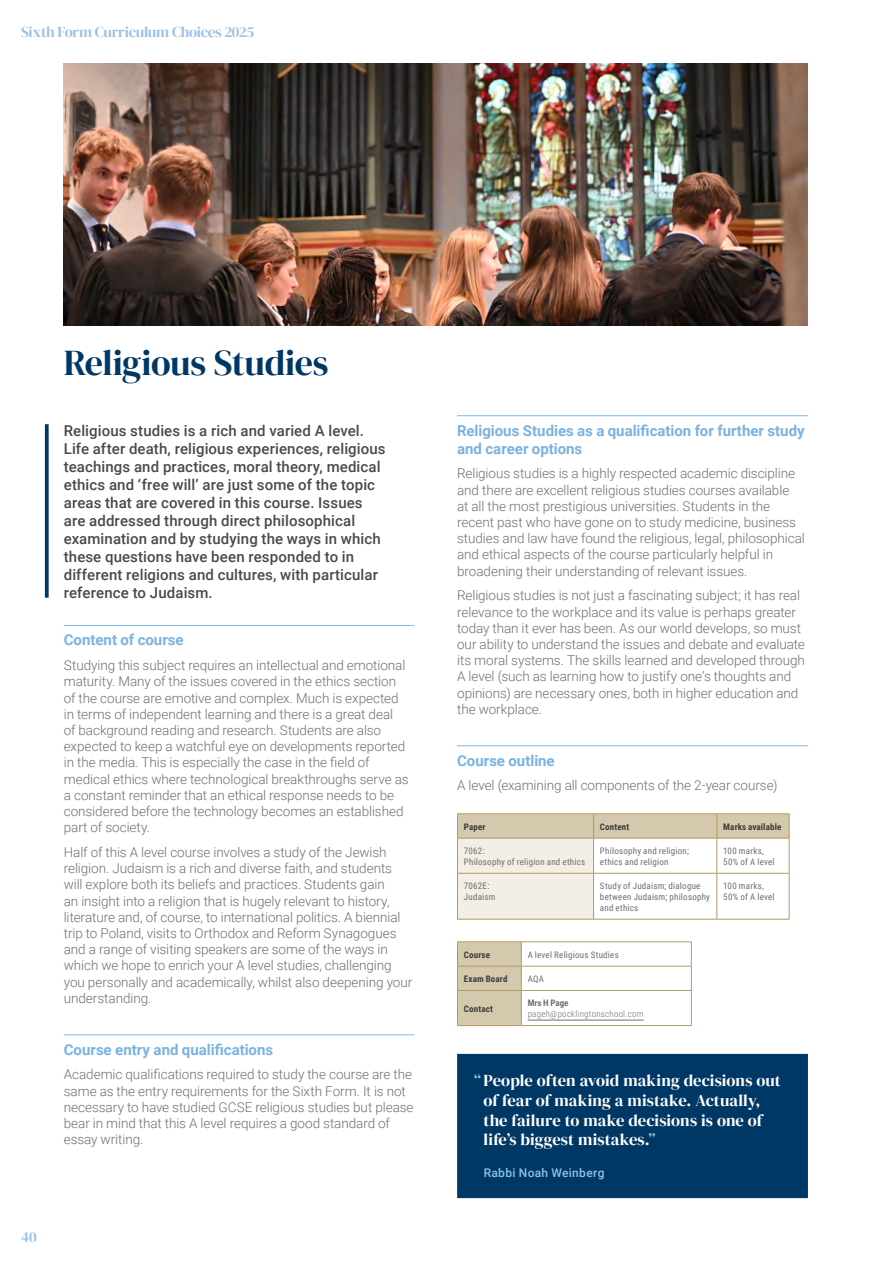
<style>
.page{position:relative;width:893px;height:1263px;background:#fff}
.page>*{position:absolute;margin:0;border:0;box-sizing:border-box;transform-origin:0 0}
.t1{font:36px "DM Serif Display";letter-spacing:-.01em;color:#003865}
.t2{font:16.5px/19.8px "DM Serif Display";color:#fff}
.t3{font:500 15px/18px "Roboto";letter-spacing:.005em;color:#4a4a49}
.t4{font:700 15px/18px "Roboto";color:#7ab2e1}
.t5{font:15px "DM Serif Display";letter-spacing:-.025em;color:#99c1e8}
.t6{font:300 13.5px/16.2px "Roboto";letter-spacing:-.005em;color:#706f6f}
.t7{font:500 12px "Roboto";letter-spacing:.03em;color:#89c2eb}
.t8{font:9px/10.8px "Roboto Condensed";letter-spacing:.025em;color:#706f6f}
.t9{font:700 9px "Roboto Condensed";letter-spacing:.02em;color:#3c3c3b}
.t10{font:300 9px "Roboto Condensed";letter-spacing:.025em;color:#706f6f}
.t11{font:700 9px "Roboto Condensed";color:#706f6f}
.s1{color:#89c2eb}
</style>
<div class="page">
<svg style="left:45px;top:424px;width:4px;height:174px"></svg>
<hr style="left:64px;top:625px;width:351px;height:1px;background:#89c2eb">
<hr style="left:64px;top:1034px;width:351px;height:1px;background:#89c2eb">
<hr style="left:457px;top:415px;width:351px;height:1px;background:#89c2eb">
<hr style="left:457px;top:745px;width:351px;height:1px;background:#89c2eb">
<hr style="left:457px;top:919px;width:137px;height:1px;background:#ae9a64">
<hr style="left:594px;top:919px;width:123px;height:1px;background:#ae9a64">
<hr style="left:717px;top:919px;width:72px;height:1px;background:#ae9a64">
<hr style="left:457px;top:813px;width:137px;height:1px;background:#ae9a64">
<hr style="left:594px;top:813px;width:123px;height:1px;background:#ae9a64">
<hr style="left:717px;top:813px;width:72px;height:1px;background:#ae9a64">
<svg style="left:457px;top:814px;width:333px;height:105px"></svg>
<hr style="left:457px;top:873px;width:137px;height:1px;background:#ae9a64">
<hr style="left:594px;top:873px;width:123px;height:1px;background:#ae9a64">
<hr style="left:717px;top:873px;width:72px;height:1px;background:#ae9a64">
<hr style="left:594px;top:838px;width:123px;height:1px;background:#ae9a64">
<hr style="left:717px;top:838px;width:72px;height:1px;background:#ae9a64">
<hr style="left:789px;top:838px;width:1px;height:35px;background:#ae9a64">
<hr style="left:789px;top:874px;width:1px;height:45px;background:#ae9a64">
<hr style="left:457px;top:838px;width:137px;height:1px;background:#ae9a64">
<hr style="left:457px;top:838px;width:1px;height:35px;background:#ae9a64">
<hr style="left:593px;top:838px;width:1px;height:35px;background:#ae9a64">
<hr style="left:457px;top:874px;width:1px;height:45px;background:#ae9a64">
<hr style="left:593px;top:874px;width:1px;height:45px;background:#ae9a64">
<hr style="left:521px;top:966px;width:171px;height:1px;background:#ae9a64">
<hr style="left:521px;top:990px;width:171px;height:1px;background:#ae9a64">
<hr style="left:521px;top:941px;width:171px;height:1px;background:#ae9a64">
<svg style="left:691px;top:942px;width:1px;height:48px"></svg>
<hr style="left:691px;top:991px;width:1px;height:34px;background:#ae9a64">
<hr style="left:521px;top:1025px;width:171px;height:1px;background:#ae9a64">
<hr style="left:457px;top:941px;width:64px;height:1px;background:#ae9a64">
<svg style="left:457px;top:942px;width:65px;height:83px;background:#d3c6a9"></svg>
<hr style="left:457px;top:991px;width:1px;height:34px;background:#ae9a64">
<hr style="left:521px;top:991px;width:1px;height:34px;background:#ae9a64">
<hr style="left:457px;top:1025px;width:64px;height:1px;background:#ae9a64">
<hr style="left:528px;top:1020px;width:116px;height:1px;background:#706f6f">
<div style="left:457px;top:1054px;width:351px;height:144px;background:#003865"></div>
<img style="left:64px;top:64px;width:744px;height:261px">
<p class="t5" style="left:21px;top:23px;width:234px">Sixth Form Curriculum Choices 2025</p>
<h1 class="t1" style="left:64px;top:342px;width:266px">Religious Studies</h1>
<p class="t3" style="left:64px;top:421px;width:323px">Religious studies is a rich and varied A level.<br>Life after death, religious experiences, religious teachings and practices, moral theory, medical ethics and ‘free will’ are just some of the topic areas that are covered in this course. Issues are addressed through direct philosophical examination and by studying the ways in which these questions have been responded to in different religions and cultures, with particular reference to Judaism.</p>
<p class="t4" style="left:64px;top:630px;width:121px">Content of course</p>
<p class="t6" style="left:64px;top:657px;width:346px">Studying this subject requires an intellectual and emotional maturity. Many of the issues covered in the ethics section of the course are emotive and complex. Much is expected in terms of independent learning and there is a great deal<br>of background reading and research. Students are also expected to keep a watchful eye on developments reported in the media. This is especially the case in the field of medical ethics where technological breakthroughs serve as a constant reminder that an ethical response needs to be considered before the technology becomes an established part of society.</p>
<p class="t6" style="left:64px;top:843px;width:350px">Half of this A level course involves a study of the Jewish religion. Judaism is a rich and diverse faith, and students will explore both its beliefs and practices. Students gain<br>an insight into a religion that is hugely relevant to history, literature and, of course, to international politics. A biennial trip to Poland, visits to Orthodox and Reform Synagogues and a range of visiting speakers are some of the ways in which we hope to enrich your A level studies, challenging you personally and academically, whilst also deepening your understanding.</p>
<p class="t4" style="left:64px;top:1040px;width:211px">Course entry and qualifications</p>
<p class="t6" style="left:64px;top:1066px;width:351px">Academic qualifications required to study the course are the same as the entry requirements for the Sixth Form. It is not necessary to have studied GCSE religious studies but please bear in mind that this A level requires a good standard of essay writing.</p>
<p class="t5" style="left:21px;top:1228px;width:17px">40</p>
<p class="t4" style="left:457px;top:421px;width:349px">Religious Studies as a qualification for further study and career options</p>
<p class="t6" style="left:457px;top:465px;width:349px">Religious studies is a highly respected academic discipline and there are excellent religious studies courses available<br>at all the most prestigious universities. Students in the recent past who have gone on to study medicine, business studies and law have found the religious, legal, philosophical and ethical aspects of the course particularly helpful in broadening their understanding of relevant issues.</p>
<p class="t6" style="left:457px;top:587px;width:349px">Religious studies is not just a fascinating subject; it has real relevance to the workplace and its value is perhaps greater today than it ever has been. As our world develops, so must our ability to understand the issues and debate and evaluate its moral systems. The skills learned and developed through A level (such as learning how to justify one’s thoughts and opinions) are necessary ones, both in higher education and the workplace.</p>
<p class="t4" style="left:457px;top:751px;width:99px">Course outline</p>
<p class="t6" style="left:457px;top:777px;width:322px">A level (examining all components of the 2-year course)</p>
<p class="t9" style="left:464px;top:820px;width:23px">Paper</p>
<p class="t9" style="left:600px;top:820px;width:31px">Content</p>
<p class="t9" style="left:723px;top:820px;width:60px">Marks available</p>
<p class="t8" style="left:464px;top:845px;width:123px">7062:<br>Philosophy of religion and ethics</p>
<p class="t8" style="left:600px;top:845px;width:90px">Philosophy and religion; ethics and religion</p>
<p class="t8" style="left:723px;top:845px;width:53px">100 marks,<br>50% of A level</p>
<p class="t8" style="left:464px;top:880px;width:33px">7062E:<br>Judaism</p>
<p class="t8" style="left:600px;top:880px;width:112px">Study of Judaism; dialogue between Judaism; philosophy and ethics</p>
<p class="t8" style="left:723px;top:880px;width:53px">100 marks,<br>50% of A level</p>
<p class="t9" style="left:464px;top:948px;width:28px">Course</p>
<p class="t8" style="left:528px;top:949px;width:93px">A level Religious Studies</p>
<p class="t9" style="left:464px;top:972px;width:45px">Exam Board</p>
<p class="t8" style="left:528px;top:973px;width:18px">AQA</p>
<p class="t9" style="left:464px;top:1002px;width:31px">Contact</p>
<p class="t11" style="left:528px;top:997px;width:42px">Mrs H Page</p>
<p class="t10" style="left:528px;top:1007px;width:117px">pageh@pocklingtonschool.com</p>
<p class="t2" style="left:484px;top:1071px;width:299px;text-indent:-9px"><span class="s1">“</span> People often avoid making decisions out of fear of making a mistake. Actually, the failure to make decisions is one of life’s biggest mistakes.<span class="s1">”</span></p>
<p class="t7" style="left:484px;top:1164px;width:122px">Rabbi Noah Weinberg</p>
</div>
